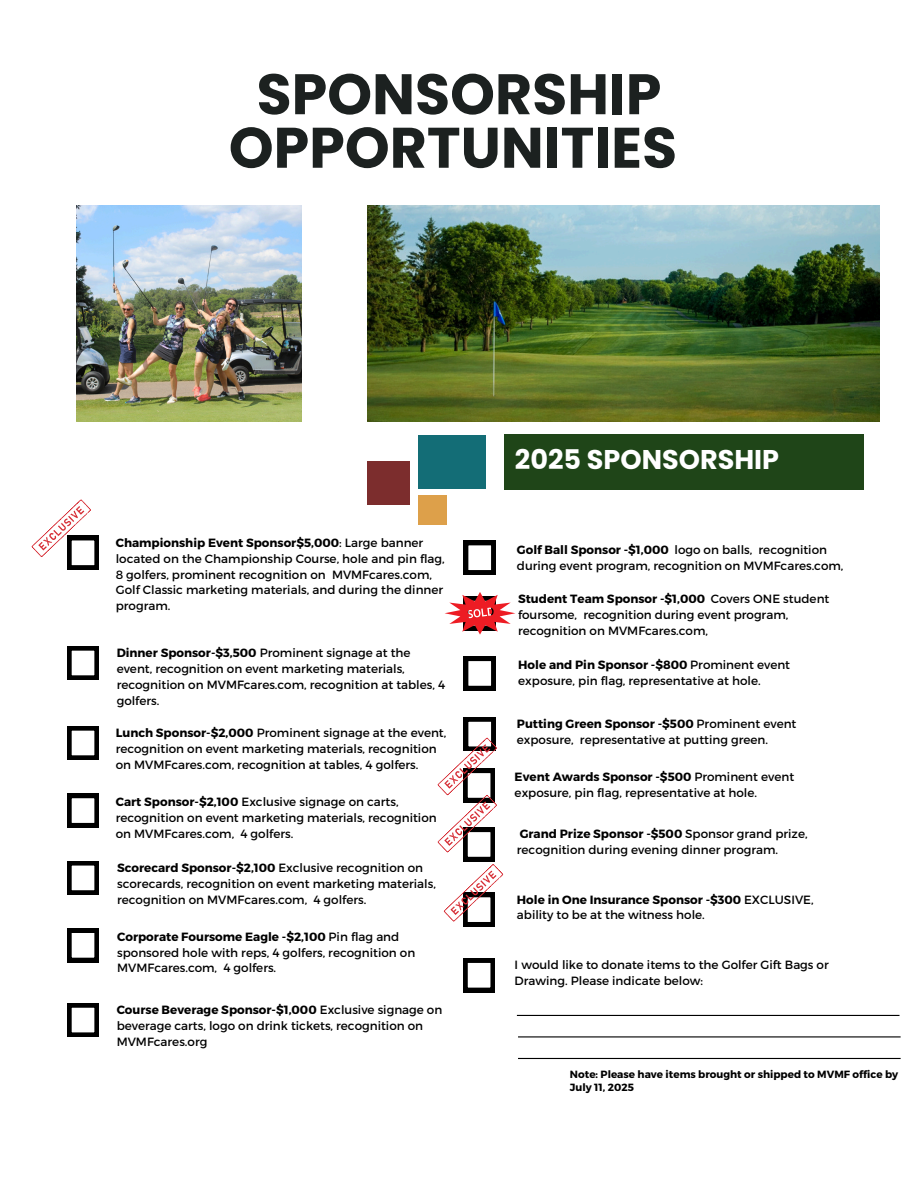
<style>
.page{position:relative;width:918px;height:1188px;background:#fff}
.page>*{position:absolute;margin:0;border:0;box-sizing:border-box;transform-origin:0 0}
.t1{font:700 57px/53.6px "Poppins";color:#1c2120;text-align:center}
.t2{font:700 27.15px "Poppins";color:#fff}
.t3{font:12px/15.9px "Montserrat";color:#000}
.t4{font:700 10.5px/14px "Montserrat";color:#000}
.s1{font-weight:700}
</style>
<div class="page">
<img style="left:368px;top:206px;width:512px;height:216px">
<img style="left:77px;top:206px;width:225px;height:216px">
<div style="left:419px;top:435px;width:67px;height:54px;background:#136d76"></div>
<div style="left:368px;top:462px;width:42px;height:43px;background:#7c2d2d"></div>
<div style="left:504px;top:434px;width:359px;height:55px;background:#1f4518"></div>
<div style="left:418px;top:496px;width:28px;height:29px;background:#dda04a"></div>
<svg style="left:67px;top:646px;width:32px;height:34px"></svg>
<svg style="left:67px;top:794px;width:32px;height:33px"></svg>
<svg style="left:464px;top:541px;width:31px;height:34px"></svg>
<svg style="left:67px;top:929px;width:32px;height:33px"></svg>
<svg style="left:67px;top:726px;width:32px;height:34px"></svg>
<svg style="left:67px;top:861px;width:32px;height:34px"></svg>
<svg style="left:464px;top:657px;width:31px;height:33px"></svg>
<svg style="left:463px;top:958px;width:32px;height:34px"></svg>
<hr style="left:518px;top:1058px;width:383px;height:1px;background:#000">
<hr style="left:518px;top:1036px;width:383px;height:1px;background:#000">
<svg style="left:67px;top:1003px;width:32px;height:34px"></svg>
<svg style="left:31px;top:499px;width:68px;height:71px"></svg>
<svg style="left:437px;top:717px;width:67px;height:209px"></svg>
<hr style="left:517px;top:1015px;width:383px;height:1px;background:#000">
<svg style="left:445px;top:592px;width:70px;height:43px"></svg>
<p class="t1" style="left:229px;top:68px;width:450px">SPONSORSHIP<br>OPPORTUNITIES</p>
<h2 class="t3" style="left:116px;top:534px;width:331px"><span class="s1">Championship Event Sponsor$5,000</span>: Large banner located on the Championship Course, hole and pin flag, 8 golfers, prominent recognition on MVMFcares.com, Golf Classic marketing materials, and during the dinner program.</h2>
<h3 class="t3" style="left:117px;top:644px;width:330px"><span class="s1">Dinner Sponsor-$3,500</span> Prominent signage at the event, recognition on event marketing materials, recognition on MVMFcares.com, recognition at tables, 4 golfers.</h3>
<p class="t3" style="left:116px;top:724px;width:332px"><span class="s1">Lunch Sponsor-$2,000</span> Prominent signage at the event, recognition on event marketing materials, recognition on MVMFcares.com, recognition at tables, 4 golfers.</p>
<h3 class="t3" style="left:116px;top:793px;width:322px"><span class="s1">Cart Sponsor-$2,100</span> Exclusive signage on carts, recognition on event marketing materials, recognition on MVMFcares.com, 4 golfers.</h3>
<h3 class="t3" style="left:117px;top:859px;width:320px"><span class="s1">Scorecard Sponsor-$2,100</span> Exclusive recognition on scorecards, recognition on event marketing materials, recognition on MVMFcares.com, 4 golfers.</h3>
<h3 class="t3" style="left:117px;top:928px;width:300px"><span class="s1">Corporate Foursome Eagle -$2,100</span> Pin flag and sponsored hole with reps, 4 golfers, recognition on<br>MVMFcares.com, 4 golfers.</h3>
<h3 class="t3" style="left:117px;top:1001px;width:327px"><span class="s1">Course Beverage Sponsor-$1,000</span> Exclusive signage on beverage carts, logo on drink tickets, recognition on<br>MVMFcares.org</h3>
<h1 class="t2" style="left:515px;top:441px;width:266px">2025 SPONSORSHIP</h1>
<h3 class="t3" style="left:517px;top:541px;width:328px"><span class="s1">Golf Ball Sponsor -$1,000</span> logo on balls, recognition during event program, recognition on MVMFcares.com,</h3>
<h3 class="t3" style="left:518px;top:591px;width:313px"><span class="s1">Student Team Sponsor -$1,000</span> Covers ONE student foursome, recognition during event program, recognition on MVMFcares.com,</h3>
<p class="t3" style="left:518px;top:656px;width:273px"><span class="s1">Hole and Pin Sponsor -$800</span> Prominent event exposure, pin flag, representative at hole.</p>
<h3 class="t3" style="left:517px;top:715px;width:281px"><span class="s1">Putting Green Sponsor -$500</span> Prominent event exposure, representative at putting green.</h3>
<h3 class="t3" style="left:515px;top:769px;width:281px"><span class="s1">Event Awards Sponsor -$500</span> Prominent event exposure, pin flag, representative at hole.</h3>
<p class="t3" style="left:517px;top:825px;width:292px"><span class="s1">Grand Prize Sponsor -$500</span> Sponsor grand prize, recognition during evening dinner program.</p>
<p class="t3" style="left:517px;top:891px;width:298px"><span class="s1">Hole in One Insurance Sponsor -$300</span> EXCLUSIVE, ability to be at the witness hole.</p>
<h3 class="t3" style="left:515px;top:956px;width:316px">I would like to donate items to the Golfer Gift Bags or<br>Drawing. Please indicate below:</h3>
<h3 class="t4" style="left:570px;top:1066px;width:330px">Note: Please have items brought or shipped to MVMF office by<br>July 11, 2025</h3>
</div>
